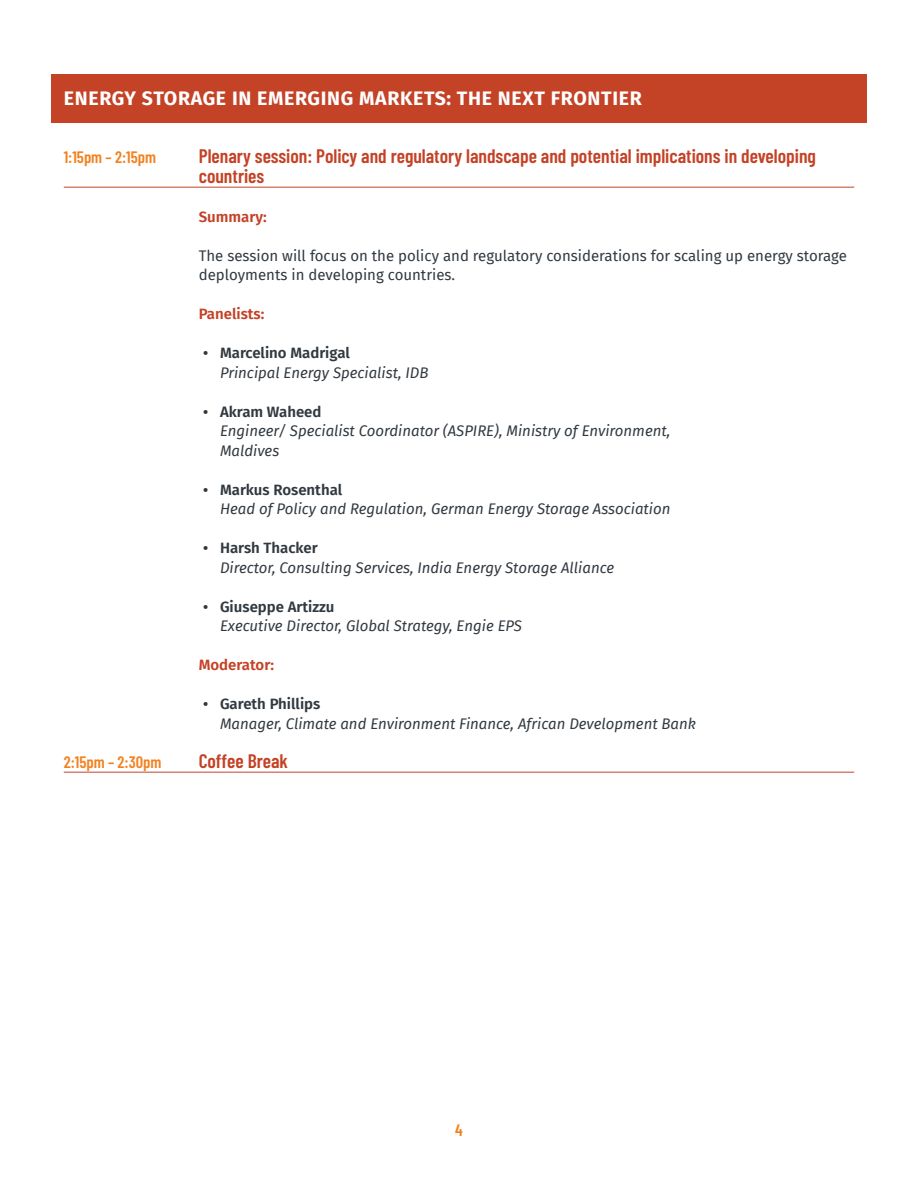
<style>
.page{position:relative;width:918px;height:1188px;background:#fff}
.page>*{position:absolute;margin:0;border:0;box-sizing:border-box;transform-origin:0 0}
.Time_agenda{font:600 19.5px/19.5px "Barlow Condensed";color:#c44226}
.t1{font:700 19.5px "Fira Sans";letter-spacing:.035em;color:#fff}
.Time_agenda-2{font:600 16.5px "Barlow Condensed";color:#f28221}
.t2{font:italic 15px/19.5px "Fira Sans";color:#313940}
.Summary{font:15px/19.5px "Fira Sans";color:#313940}
.Titoletto_nella_desc{font:600 15px "Fira Sans";color:#c44226}
.s1{font-weight:600;font-style:normal}
</style>
<div class="page">
<div style="left:51px;top:74px;width:816px;height:48px;background:#c44226"></div>
<hr style="left:64px;top:187px;width:790px;height:1px;background:#c44226">
<hr style="left:64px;top:772px;width:790px;height:1px;background:#c44226">
<h1 class="t1" style="left:64px;top:81px;width:579px">ENERGY STORAGE IN EMERGING MARKETS: THE NEXT FRONTIER</h1>
<p class="Time_agenda-2" style="left:64px;top:145px;width:94px">1:15pm – 2:15pm</p>
<p class="Time_agenda" style="left:199px;top:145px;width:619px">Plenary session: Policy and regulatory landscape and potential implications in developing countries</p>
<p class="Titoletto_nella_desc" style="left:199px;top:204px;width:70px">Summary:</p>
<p class="Summary" style="left:199px;top:245px;width:650px">The session will focus on the policy and regulatory considerations for scaling up energy storage deployments in developing countries.</p>
<p class="Titoletto_nella_desc" style="left:199px;top:301px;width:67px">Panelists:</p>
<p class="t2" style="left:220px;top:343px;width:210px;text-indent:-17px"><span class="s1">• Marcelino Madrigal<br></span>Principal Energy Specialist, IDB</p>
<p class="t2" style="left:220px;top:401px;width:452px;text-indent:-17px"><span class="s1">• Akram Waheed<br></span>Engineer/ Specialist Coordinator (ASPIRE), Ministry of Environment,<br>Maldives</p>
<p class="t2" style="left:220px;top:479px;width:452px;text-indent:-17px"><span class="s1">• Markus Rosenthal<br></span>Head of Policy and Regulation, German Energy Storage Association</p>
<p class="t2" style="left:220px;top:538px;width:396px;text-indent:-17px"><span class="s1">• Harsh Thacker<br></span>Director, Consulting Services, India Energy Storage Alliance</p>
<p class="t2" style="left:220px;top:596px;width:303px;text-indent:-17px"><span class="s1">• Giuseppe Artizzu<br></span>Executive Director, Global Strategy, Engie EPS</p>
<p class="Titoletto_nella_desc" style="left:199px;top:652px;width:77px">Moderator:</p>
<p class="t2" style="left:220px;top:694px;width:478px;text-indent:-17px"><span class="s1">• Gareth Phillips<br></span>Manager, Climate and Environment Finance, African Development Bank</p>
<p class="Time_agenda-2" style="left:64px;top:750px;width:99px">2:15pm – 2:30pm</p>
<p class="Time_agenda" style="left:199px;top:750px;width:91px">Coffee Break</p>
<p class="Time_agenda-2" style="left:455px;top:1118px;width:9px">4</p>
</div>
